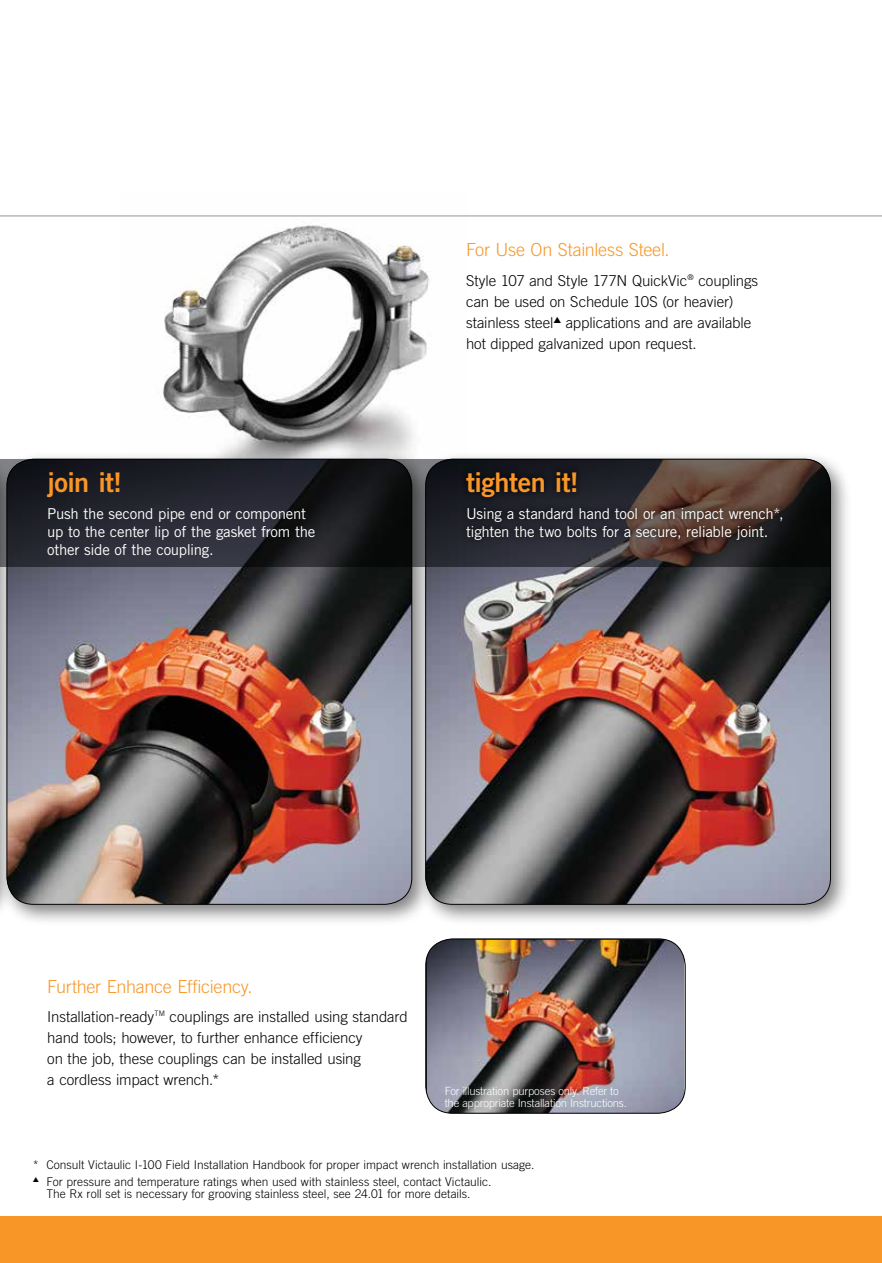
<style>
.page{position:relative;width:882px;height:1263px;background:#fff}
.page>*{position:absolute;margin:0;border:0;box-sizing:border-box;transform-origin:0 0}
.t1{font:27px "Trade Gothic LT Std Bd 2";letter-spacing:-.02em;color:#f89728}
.t2{font:300 18px "Trade Gothic LT Std";letter-spacing:-.015em;color:#f89728}
.t3{font:300 15px/21px "Trade Gothic LT Std";letter-spacing:-.005em;color:#000}
.t4{font:15px/18px "Trade Gothic LT Std";letter-spacing:-.02em;color:#fff}
.t5{font:300 12px/12.8px "Trade Gothic LT Std";letter-spacing:.005em;color:#000}
.t6{font:300 11.25px/12px "Trade Gothic LT Std";letter-spacing:-.015em;color:#fff}
</style>
<div class="page">
<img style="left:121px;top:215px;width:346px;height:235px">
<img style="left:426px;top:939px;width:258px;height:174px">
<div style="left:425px;top:939px;width:260px;height:174px;border:1px solid #000;border-radius:27px"></div>
<div style="left:0;top:450px;width:433px;height:476px;background:#000;opacity:.5"></div>
<img style="left:7px;top:567px;width:405px;height:337px">
<div style="left:417px;top:450px;width:435px;height:476px;background:#000;opacity:.5"></div>
<img style="left:425px;top:567px;width:405px;height:337px">
<svg style="left:0;top:459px;width:830px;height:108px;background:#24242a"></svg>
<hr style="left:0;top:216px;width:881px;height:1px;background:#939598">
<svg style="left:459px;top:465px;width:330px;height:81px;background:#372d2d"></svg>
<div style="left:0;top:1216px;width:881px;height:47px;background:#f89728"></div>
<h1 class="t1" style="left:47px;top:466px;width:76px">join it!</h1>
<p class="t4" style="left:47px;top:504px;width:269px">Push the second pipe end or component up to the center lip of the gasket from the other side of the coupling.</p>
<p class="t2" style="left:466px;top:239px;width:205px">For Use On Stainless Steel.</p>
<p class="t3" style="left:466px;top:270px;width:294px">Style 107 and Style 177N QuickVic<sup>®</sup> couplings can be used on Schedule 10S (or heavier) stainless steel▲ applications and are available hot dipped galvanized upon request.</p>
<h1 class="t1" style="left:466px;top:466px;width:114px">tighten it!</h1>
<p class="t4" style="left:466px;top:504px;width:319px">Using a standard hand tool or an impact wrench*, tighten the two bolts for a secure, reliable joint.</p>
<p class="t2" style="left:47px;top:975px;width:207px">Further Enhance Efficiency.</p>
<p class="t3" style="left:47px;top:1006px;width:362px">Installation-ready<sup>TM</sup> couplings are installed using standard hand tools; however, to further enhance efficiency<br>on the job, these couplings can be installed using<br>a cordless impact wrench.*</p>
<p class="t6" style="left:444px;top:1084px;width:184px">For illustration purposes only. Refer to the appropriate Installation Instructions.</p>
<p class="t5" style="left:33px;top:1158px;width:503px">* Consult Victaulic I-100 Field Installation Handbook for proper impact wrench installation usage.</p>
<p class="t5" style="left:46px;top:1175px;width:446px;text-indent:-14px">▲ For pressure and temperature ratings when used with stainless steel, contact Victaulic.<br>The Rx roll set is necessary for grooving stainless steel, see 24.01 for more details.</p>
</div>
